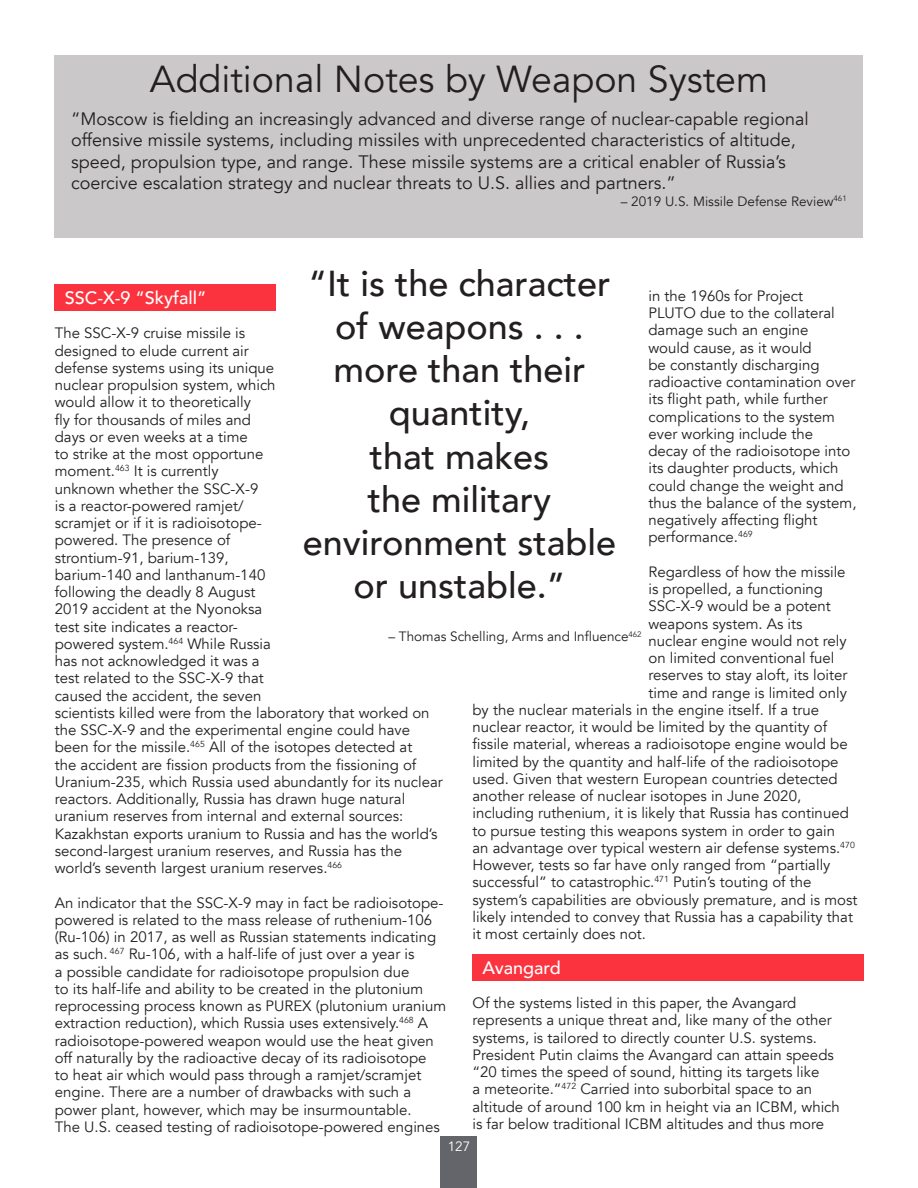
<style>
.page{position:relative;width:918px;height:1188px;background:#fff}
.page>*{position:absolute;margin:0;border:0;box-sizing:border-box;transform-origin:0 0}
.t1{font:37.5px "Avenir";color:#231f20}
.t2{font:500 36px/43.2px "Avenir";color:#231f20;text-align:center}
.t3{font:18px/21.6px "Avenir";color:#231f20}
.t4{font:500 18px "Avenir";color:#fff}
.t5{font:15px/17.2px "Avenir";color:#231f20}
.t6{font:13.5px "Avenir";color:#231f20}
.t7{font:13.5px "Avenir";color:#fff}
</style>
<div class="page">
<div style="left:441px;top:1136px;width:36px;height:52px;background:#63656a"></div>
<div style="left:472px;top:954px;width:392px;height:27px;background:#fb333e"></div>
<div style="left:54px;top:284px;width:222px;height:27px;background:#fb333e"></div>
<div style="left:55px;top:56px;width:808px;height:182px;background:#cac8c8"></div>
<p class="t1" style="left:150px;top:57px;width:620px">Additional Notes by Weapon System</p>
<p class="t3" style="left:71px;top:108px;width:739px">“Moscow is fielding an increasingly advanced and diverse range of nuclear-capable regional offensive missile systems, including missiles with unprecedented characteristics of altitude, speed, propulsion type, and range. These missile systems are a critical enabler of Russia’s coercive escalation strategy and nuclear threats to U.S. allies and partners.”</p>
<p class="t6" style="left:621px;top:193px;width:227px">– 2019 U.S. Missile Defense Review<sup>461</sup></p>
<p class="t2" style="left:309px;top:260px;width:304px">“It is the character</p>
<p class="t2" style="left:335px;top:303px;width:250px">of weapons . . .</p>
<p class="t2" style="left:334px;top:346px;width:254px">more than their quantity,</p>
<p class="t2" style="left:370px;top:433px;width:181px">that makes</p>
<p class="t2" style="left:303px;top:476px;width:315px">the military environment stable</p>
<p class="t2" style="left:354px;top:562px;width:214px">or unstable.”</p>
<p class="t6" style="left:388px;top:629px;width:255px">– Thomas Schelling, Arms and Influence<sup>462</sup></p>
<p class="t5" style="left:648px;top:287px;width:210px">in the 1960s for Project<br>PLUTO due to the collateral damage such an engine<br>would cause, as it would<br>be constantly discharging radioactive contamination over its flight path, while further complications to the system ever working include the decay of the radioisotope into its daughter products, which could change the weight and thus the balance of the system, negatively affecting flight performance.<sup>469</sup></p>
<p class="t5" style="left:648px;top:563px;width:199px">Regardless of how the missile</p>
<p class="t5" style="left:648px;top:580px;width:176px">is propelled, a functioning</p>
<p class="t5" style="left:648px;top:598px;width:184px">SSC-X-9 would be a potent</p>
<p class="t5" style="left:648px;top:615px;width:156px">weapons system. As its</p>
<p class="t5" style="left:648px;top:632px;width:200px">nuclear engine would not rely</p>
<p class="t5" style="left:648px;top:649px;width:188px">on limited conventional fuel</p>
<p class="t5" style="left:648px;top:667px;width:201px">reserves to stay aloft, its loiter</p>
<p class="t5" style="left:648px;top:684px;width:200px">time and range is limited only</p>
<p class="t5" style="left:472px;top:701px;width:348px">by the nuclear materials in the engine itself. If a true</p>
<p class="t5" style="left:472px;top:718px;width:356px">nuclear reactor, it would be limited by the quantity of</p>
<p class="t5" style="left:472px;top:736px;width:377px">fissile material, whereas a radioisotope engine would be</p>
<p class="t5" style="left:472px;top:753px;width:368px">limited by the quantity and half-life of the radioisotope</p>
<p class="t5" style="left:472px;top:770px;width:367px">used. Given that western European countries detected</p>
<p class="t5" style="left:472px;top:787px;width:330px">another release of nuclear isotopes in June 2020,</p>
<p class="t5" style="left:472px;top:805px;width:378px">including ruthenium, it is likely that Russia has continued</p>
<p class="t5" style="left:472px;top:822px;width:364px">to pursue testing this weapons system in order to gain</p>
<p class="t5" style="left:472px;top:839px;width:384px">an advantage over typical western air defense systems.<sup>470</sup></p>
<p class="t5" style="left:472px;top:856px;width:360px">However, tests so far have only ranged from “partially</p>
<p class="t5" style="left:472px;top:874px;width:341px">successful” to catastrophic.<sup>471</sup> Putin’s touting of the</p>
<p class="t5" style="left:472px;top:891px;width:386px">system’s capabilities are obviously premature, and is most</p>
<p class="t5" style="left:472px;top:908px;width:382px">likely intended to convey that Russia has a capability that</p>
<p class="t5" style="left:472px;top:925px;width:175px">it most certainly does not.</p>
<p class="t4" style="left:483px;top:952px;width:80px">Avangard</p>
<p class="t5" style="left:472px;top:994px;width:369px">Of the systems listed in this paper, the Avangard represents a unique threat and, like many of the other systems, is tailored to directly counter U.S. systems.<br>President Putin claims the Avangard can attain speeds “20 times the speed of sound, hitting its targets like<br>a meteorite.”<sup>472</sup> Carried into suborbital space to an altitude of around 100 km in height via an ICBM, which is far below traditional ICBM altitudes and thus more</p>
<p class="t4" style="left:65px;top:282px;width:143px">SSC-X-9 “Skyfall”</p>
<p class="t5" style="left:55px;top:325px;width:390px">The SSC-X-9 cruise missile is<br>designed to elude current air<br>defense systems using its unique<br>nuclear propulsion system, which<br>would allow it to theoretically<br>fly for thousands of miles and<br>days or even weeks at a time<br>to strike at the most opportune<br>moment.<sup>463</sup> It is currently<br>unknown whether the SSC-X-9<br>is a reactor-powered ramjet/<br>scramjet or if it is radioisotope-<br>powered. The presence of<br>strontium-91, barium-139,<br>barium-140 and lanthanum-140<br>following the deadly 8 August<br>2019 accident at the Nyonoksa<br>test site indicates a reactor-<br>powered system.<sup>464</sup> While Russia<br>has not acknowledged it was a<br>test related to the SSC-X-9 that<br>caused the accident, the seven<br>scientists killed were from the laboratory that worked on the SSC-X-9 and the experimental engine could have been for the missile.<sup>465</sup> All of the isotopes detected at<br>the accident are fission products from the fissioning of Uranium-235, which Russia used abundantly for its nuclear reactors. Additionally, Russia has drawn huge natural uranium reserves from internal and external sources:<br>Kazakhstan exports uranium to Russia and has the world’s second-largest uranium reserves, and Russia has the world’s seventh largest uranium reserves.<sup>466</sup></p>
<p class="t5" style="left:55px;top:894px;width:393px">An indicator that the SSC-X-9 may in fact be radioisotope&shy;powered is related to the mass release of ruthenium-106 (Ru-106) in 2017, as well as Russian statements indicating as such. <sup>467</sup> Ru-106, with a half-life of just over a year is<br>a possible candidate for radioisotope propulsion due<br>to its half-life and ability to be created in the plutonium reprocessing process known as PUREX (plutonium uranium extraction reduction), which Russia uses extensively.<sup>468</sup> A radioisotope-powered weapon would use the heat given off naturally by the radioactive decay of its radioisotope<br>to heat air which would pass through a ramjet/scramjet engine. There are a number of drawbacks with such a power plant, however, which may be insurmountable.<br>The U.S. ceased testing of radioisotope-powered engines</p>
<p class="t7" style="left:448px;top:1139px;width:24px">127</p>
</div>
